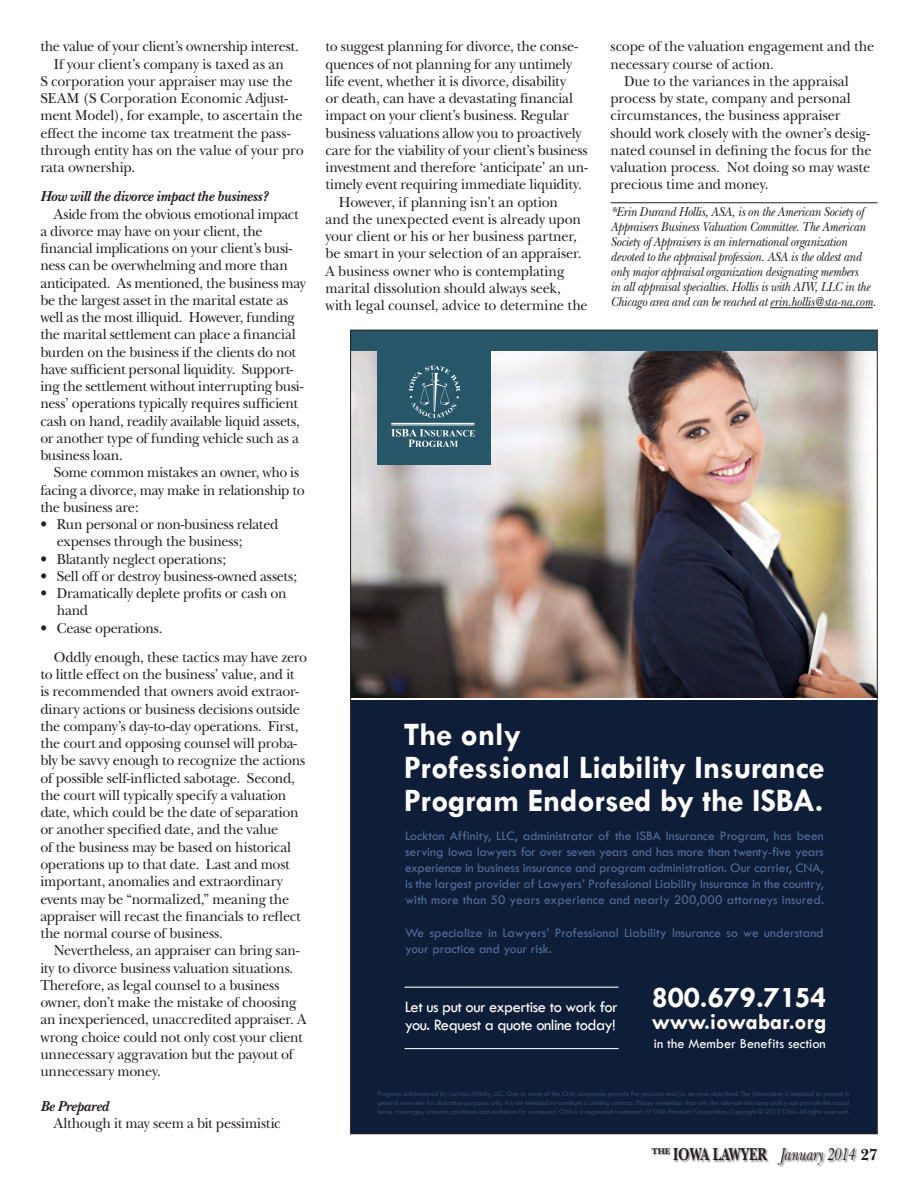
<style>
.page{position:relative;width:918px;height:1188px;background:#fff}
.page>*{position:absolute;margin:0;border:0;box-sizing:border-box;transform-origin:0 0}
.t1{font:700 33px/33px "Tw Cen";letter-spacing:-.01em;color:#fff}
.t2{font:700 30.3px "Tw Cen";color:#fff}
.t3{font:700 22.95px "Tw Cen";color:#fff}
.t4{font:italic 18px "New Baskerville";color:#231f20;scale:.75 1}
.t5{font:16.5px/18px "Tw Cen";letter-spacing:-.03em;color:#fff}
.t6{font:15px/17.2px "New Baskerville";letter-spacing:-.015em;color:#231f20;scale:.95 1}
.t7{font:italic 700 15px "New Baskerville";letter-spacing:-.015em;color:#231f20;scale:.95 1}
.t8{font:14.25px "Tw Cen";color:#fff}
.t9{font:13.5px/16.2px "Tw Cen";color:#4f6d99;text-align:justify}
.t10{font:italic 13.5px/15px "New Baskerville";letter-spacing:-.02em;color:#231f20;scale:.9 1}
.t11{font:7.5px/9px "Tw Cen";letter-spacing:-.04em;color:#2e4564;text-align:justify}
.s1{font-weight:700;font-style:normal}
.s2{font-weight:700;font-style:normal;font-size:16.5px}
</style>
<div class="page">
<div style="left:651px;top:1147px;width:206px;height:20px;background:#231f20;opacity:.5"></div>
<hr style="left:770px;top:307px;width:102px;height:1px;background:#231f20">
<div style="left:351px;top:700px;width:526px;height:433px;background:#0f1e38"></div>
<img style="left:352px;top:350px;width:523px;height:347px">
<div style="left:350px;top:330px;width:527px;height:20px;background:#265668"></div>
<div style="left:377px;top:330px;width:114px;height:134px;background:#265668"></div>
<svg style="left:391px;top:429px;width:84px;height:18px"></svg>
<svg style="left:409px;top:365px;width:51px;height:53px"></svg>
<hr style="left:391px;top:423px;width:83px;height:1px;background:#fff">
<hr style="left:391px;top:425px;width:83px;height:1px;background:#fff">
<hr style="left:404px;top:986px;width:214px;height:1px;background:#fff">
<hr style="left:404px;top:1048px;width:214px;height:1px;background:#fff">
<hr style="left:610px;top:202px;width:267px;height:1px;background:#231f20">
<p class="t6" style="left:40px;top:38px;width:273px">the value of your client’s ownership interest.</p>
<p class="t6" style="left:54px;top:55px;width:244px">If your client’s company is taxed as an</p>
<p class="t6" style="left:40px;top:72px;width:267px">S corporation your appraiser may use the</p>
<p class="t6" style="left:40px;top:90px;width:262px">SEAM (S Corporation Economic Adjust-</p>
<p class="t6" style="left:40px;top:107px;width:277px">ment Model), for example, to ascertain the</p>
<p class="t6" style="left:40px;top:124px;width:265px">effect the income tax treatment the pass-</p>
<p class="t6" style="left:40px;top:141px;width:279px">through entity has on the value of your pro</p>
<p class="t6" style="left:40px;top:159px;width:101px">rata ownership.</p>
<p class="t7" style="left:40px;top:188px;width:241px">How will the divorce impact the business?</p>
<p class="t6" style="left:40px;top:205px;width:281px;text-indent:13px">Aside from the obvious emotional impact a divorce may have on your client, the financial implications on your client’s busi&shy;ness can be overwhelming and more than anticipated. As mentioned, the business may be the largest asset in the marital estate as well as the most illiquid. However, funding the marital settlement can place a financial burden on the business if the clients do not have sufficient personal liquidity. Support&shy;ing the settlement without interrupting busi&shy;ness’ operations typically requires sufficient cash on hand, readily available liquid assets, or another type of funding vehicle such as a business loan.</p>
<p class="t6" style="left:40px;top:464px;width:280px;text-indent:13px">Some common mistakes an owner, who is facing a divorce, may make in relationship to the business are:</p>
<p class="t6" style="left:57px;top:516px;width:235px;text-indent:-17px">• Run personal or non-business related expenses through the business;</p>
<p class="t6" style="left:40px;top:550px;width:197px">• Blatantly neglect operations;</p>
<p class="t6" style="left:40px;top:567px;width:272px">• Sell off or destroy business-owned assets;</p>
<p class="t6" style="left:57px;top:585px;width:243px;text-indent:-17px">• Dramatically deplete profits or cash on hand</p>
<p class="t6" style="left:54px;top:613px;width:268px;line-height:29.2px;text-indent:-13px">• Cease operations.<br>Oddly enough, these tactics may have zero</p>
<p class="t6" style="left:40px;top:666px;width:280px">to little effect on the business’ value, and it is recommended that owners avoid extraor&shy;dinary actions or business decisions outside the company’s day-to-day operations. First, the court and opposing counsel will proba&shy;bly be savvy enough to recognize the actions of possible self-inflicted sabotage. Second, the court will typically specify a valuation date, which could be the date of separation or another specified date, and the value<br>of the business may be based on historical operations up to that date. Last and most important, anomalies and extraordinary events may be “normalized,” meaning the appraiser will recast the financials to reflect the normal course of business.</p>
<p class="t6" style="left:40px;top:942px;width:281px;text-indent:13px">Nevertheless, an appraiser can bring san&shy;ity to divorce business valuation situations.<br>Therefore, as legal counsel to a business owner, don’t make the mistake of choosing an inexperienced, unaccredited appraiser. A wrong choice could not only cost your client unnecessary aggravation but the payout of unnecessary money.</p>
<p class="t7" style="left:40px;top:1097px;width:74px">Be Prepared</p>
<p class="t6" style="left:54px;top:1114px;width:240px">Although it may seem a bit pessimistic</p>
<p class="t6" style="left:325px;top:38px;width:267px">to suggest planning for divorce, the conse-</p>
<p class="t6" style="left:325px;top:55px;width:261px">quences of not planning for any untimely</p>
<p class="t6" style="left:325px;top:72px;width:255px">life event, whether it is divorce, disability</p>
<p class="t6" style="left:325px;top:90px;width:262px">or death, can have a devastating financial</p>
<p class="t6" style="left:325px;top:107px;width:258px">impact on your client’s business. Regular</p>
<p class="t6" style="left:325px;top:124px;width:271px">business valuations allow you to proactively</p>
<p class="t6" style="left:325px;top:141px;width:278px">care for the viability of your client’s business</p>
<p class="t6" style="left:325px;top:159px;width:278px">investment and therefore ‘anticipate’ an un-</p>
<p class="t6" style="left:325px;top:176px;width:271px">timely event requiring immediate liquidity.</p>
<p class="t6" style="left:339px;top:193px;width:232px">However, if planning isn’t an option</p>
<p class="t6" style="left:325px;top:210px;width:271px">and the unexpected event is already upon</p>
<p class="t6" style="left:325px;top:228px;width:266px">your client or his or her business partner,</p>
<p class="t6" style="left:325px;top:245px;width:271px">be smart in your selection of an appraiser.</p>
<p class="t6" style="left:325px;top:262px;width:253px">A business owner who is contemplating</p>
<p class="t6" style="left:325px;top:279px;width:249px">marital dissolution should always seek,</p>
<p class="t6" style="left:325px;top:297px;width:277px">with legal counsel, advice to determine the</p>
<p class="t6" style="left:610px;top:38px;width:279px">scope of the valuation engagement and the</p>
<p class="t6" style="left:610px;top:55px;width:173px">necessary course of action.</p>
<p class="t6" style="left:624px;top:72px;width:238px">Due to the variances in the appraisal</p>
<p class="t6" style="left:610px;top:90px;width:254px">process by state, company and personal</p>
<p class="t6" style="left:610px;top:107px;width:244px">circumstances, the business appraiser</p>
<p class="t6" style="left:610px;top:124px;width:274px">should work closely with the owner’s desig-</p>
<p class="t6" style="left:610px;top:141px;width:276px">nated counsel in defining the focus for the</p>
<p class="t6" style="left:610px;top:159px;width:275px">valuation process. Not doing so may waste</p>
<p class="t6" style="left:610px;top:176px;width:168px">precious time and money.</p>
<p class="t10" style="left:610px;top:204px;width:297px">*Erin Durand Hollis, ASA, is on the American Society of Appraisers Business Valuation Committee. The American Society of Appraisers is an international organization devoted to the appraisal profession. ASA is the oldest and only major appraisal organization designating members<br>in all appraisal specialties. Hollis is with AIW, LLC in the Chicago area and can be reached at erin.hollis@sta-na.com.</p>
<h1 class="t1" style="left:404px;top:717px;width:422px">The only<br>Professional Liability Insurance<br>Program Endorsed by the ISBA.</h1>
<p class="t9" style="left:405px;top:827px;width:420px">Lockton Affinity, LLC, administrator of the ISBA Insurance Program, has been serving Iowa lawyers for over seven years and has more than twenty-five years experience in business insurance and program administration. Our carrier, CNA, is the largest provider of Lawyers’ Professional Liability Insurance in the country, with more than 50 years experience and nearly 200,000 attorneys insured.</p>
<p class="t9" style="left:405px;top:924px;width:420px">We specialize in Lawyers’ Professional Liability Insurance so we understand your practice and your risk.</p>
<p class="t5" style="left:405px;top:997px;width:214px">Let us put our expertise to work for you. Request a quote online today!</p>
<h2 class="t2" style="left:651px;top:979px;width:176px">800.679.7154</h2>
<h3 class="t3" style="left:651px;top:1008px;width:176px">www.iowabar.org</h3>
<p class="t8" style="left:654px;top:1035px;width:173px">in the Member Benefits section</p>
<p class="t11" style="left:377px;top:1088px;width:473px">Program administered by Lockton Affinity, LLC. One or more of the CNA companies provide the products and/or services described. The information is intended to present a general overview for illustrative purposes only. It is not intended to constitute a binding contract. Please remember that only the relevant insurance policy can provide the actual terms, coverages, amounts, conditions and exclusions for an insured. CNA is a registered trademark of CNA Financial Corporation. Copyright © 2013 CNA. All rights reserved.</p>
<p class="t4" style="left:652px;top:1144px;width:303px"><sup>THE</sup> <span class="s1">IOWA LAWYER</span> January 2014 <span class="s2">27</span></p>
</div>
